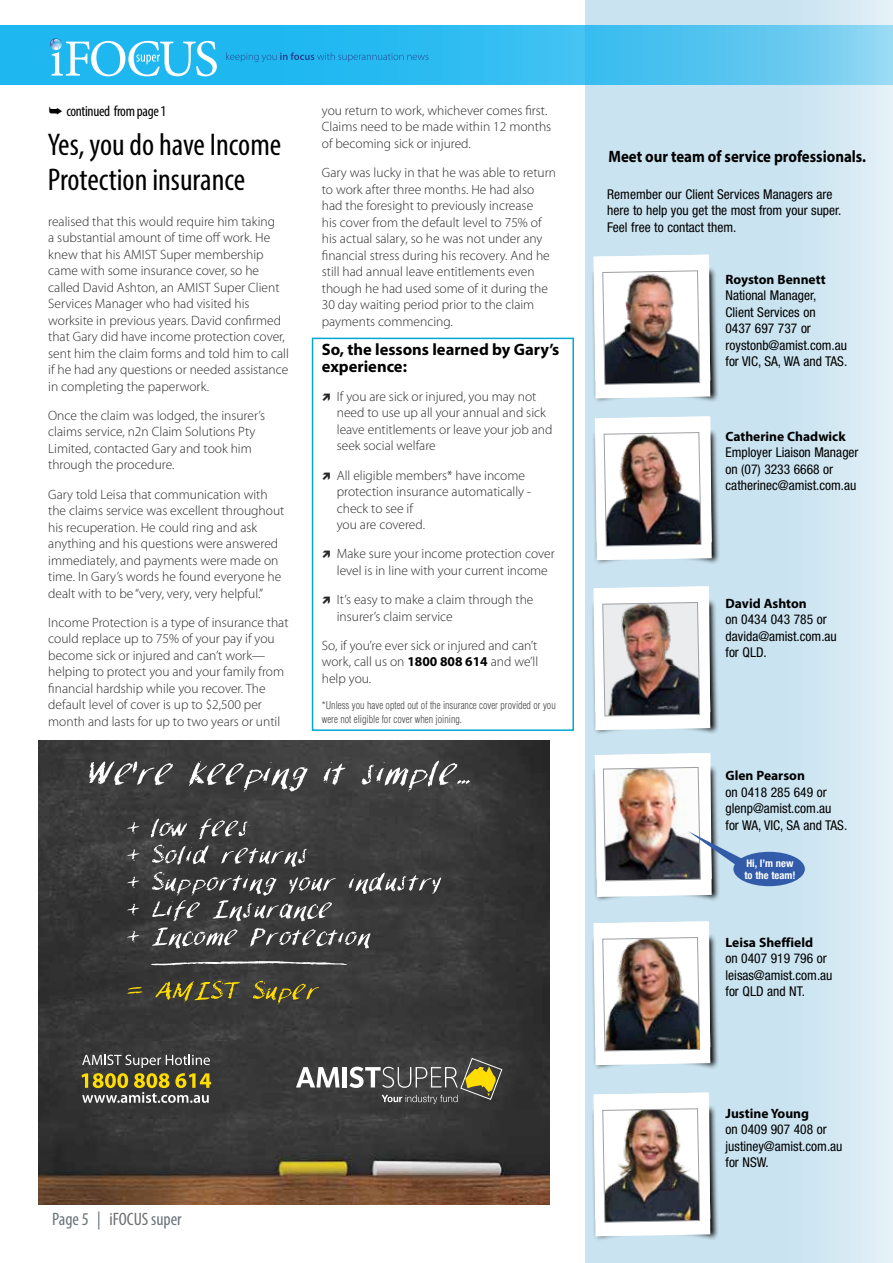
<style>
.page{position:relative;width:893px;height:1263px;background:#fff}
.page>*{position:absolute;margin:0;border:0;box-sizing:border-box;transform-origin:0 0}
.t1{font:condensed 31.5px/34.5px "Myriad Pro";color:#000}
.t2{font:condensed 18px "Myriad Pro";color:#6a747b}
.t3{font:700 16.5px/16.5px "Myriad Pro";color:#000}
.t4{font:700 16.5px "Myriad Pro";color:#000;scale:.9 1}
.t5{font:condensed 15px "Myriad Pro";letter-spacing:-.02em;color:#000}
.t6{font:300 13.5px/16.5px "Myriad Pro";color:#292829}
.t7{font:condensed 13.5px/16.5px "Helvetica Neue LT Std";color:#000}
.t8{font:700 13.5px "Myriad Pro";color:#000}
.t9{font:300 condensed 10.5px/13.5px "Helvetica";color:#414042;scale:.95 1}
.t10{font:700 condensed 10.5px/12px "Helvetica Neue LT Std";color:#fff}
.s1{font-weight:700;color:#000}
.s2{color:#6d6e71}
</style>
<div class="page">
<div style="left:586px;top:0;width:307px;height:1263px;background:linear-gradient(to right,#c4e0ee,#d8ebf4)"></div>
<svg style="left:592px;top:765px;width:128px;height:137px"></svg>
<svg style="left:591px;top:598px;width:128px;height:137px;background:#a5b9c4"></svg>
<img style="left:593px;top:586px;width:117px;height:144px">
<svg style="left:591px;top:266px;width:128px;height:137px;background:#a5b9c4"></svg>
<img style="left:593px;top:255px;width:117px;height:143px">
<svg style="left:591px;top:933px;width:128px;height:137px;background:#a5b9c4"></svg>
<img style="left:593px;top:921px;width:117px;height:144px">
<svg style="left:591px;top:1104px;width:128px;height:137px;background:#a5b9c4"></svg>
<img style="left:593px;top:1092px;width:117px;height:144px">
<svg style="left:592px;top:428px;width:128px;height:137px;background:#acc2cd"></svg>
<img style="left:595px;top:416px;width:117px;height:144px">
<svg style="left:0;top:26px;width:893px;height:59px;background:#3fbff0"></svg>
<svg style="left:50px;top:38px;width:167px;height:38px"></svg>
<svg style="left:226px;top:52px;width:202px;height:10px;background:#22a7e2"></svg>
<img style="left:38px;top:740px;width:511px;height:464px">
<svg style="left:296px;top:1067px;width:44px;height:20px"></svg>
<hr style="left:343px;top:1067px;width:4px;height:20px;background:#fff">
<svg style="left:349px;top:1057px;width:154px;height:47px;background:#626051"></svg>
<svg style="left:82px;top:1054px;width:129px;height:49px;background:#6e694a"></svg>
<svg style="left:89px;top:761px;width:84px;height:24px"></svg>
<svg style="left:189px;top:761px;width:119px;height:30px;background:#646464"></svg>
<svg style="left:323px;top:762px;width:22px;height:23px"></svg>
<svg style="left:361px;top:761px;width:109px;height:30px;background:#636363"></svg>
<svg style="left:127px;top:822px;width:12px;height:12px"></svg>
<svg style="left:127px;top:849px;width:12px;height:12px"></svg>
<svg style="left:127px;top:876px;width:12px;height:12px"></svg>
<svg style="left:349px;top:873px;width:92px;height:21px;background:#646464"></svg>
<svg style="left:127px;top:904px;width:12px;height:11px"></svg>
<svg style="left:151px;top:818px;width:185px;height:103px;background:#535353"></svg>
<svg style="left:127px;top:931px;width:12px;height:12px"></svg>
<svg style="left:152px;top:927px;width:85px;height:21px;background:#6a6a6a"></svg>
<svg style="left:250px;top:928px;width:120px;height:20px;background:#626262"></svg>
<svg style="left:127px;top:987px;width:16px;height:7px"></svg>
<svg style="left:155px;top:981px;width:85px;height:20px;background:#69612d"></svg>
<svg style="left:253px;top:981px;width:66px;height:23px;background:#5d5731"></svg>
<svg style="left:150px;top:961px;width:197px;height:4px"></svg>
<div style="left:312px;top:338px;width:262px;height:393px;border:2px solid #00a8d4"></div>
<div style="left:733px;top:852px;width:72px;height:34px;background:#325caa;border-radius:50%"></div>
<img style="left:595px;top:753px;width:162px;height:144px">
<p class="t5" style="left:49px;top:102px;width:119px">➥ continued from page 1</p>
<h1 class="t1" style="left:48px;top:127px;width:235px">Yes, you do have Income<br>Protection insurance</h1>
<p class="t6" style="left:48px;top:213px;width:242px">realised that this would require him taking<br>a substantial amount of time off work. He knew that his AMIST Super membership came with some insurance cover, so he called David Ashton, an AMIST Super Client Services Manager who had visited his worksite in previous years. David confirmed that Gary did have income protection cover, sent him the claim forms and told him to call if he had any questions or needed assistance in completing the paperwork.</p>
<p class="t6" style="left:48px;top:407px;width:218px">Once the claim was lodged, the insurer’s claims service, n2n Claim Solutions Pty Limited, contacted Gary and took him through the procedure.</p>
<p class="t6" style="left:48px;top:486px;width:238px">Gary told Leisa that communication with the claims service was excellent throughout his recuperation. He could ring and ask anything and his questions were answered immediately, and payments were made on time. In Gary’s words he found everyone he dealt with to be “very, very, very helpful.”</p>
<p class="t6" style="left:48px;top:614px;width:242px">Income Protection is a type of insurance that could replace up to 75% of your pay if you become sick or injured and can’t work— helping to protect you and your family from financial hardship while you recover. The default level of cover is up to $2,500 per month and lasts for up to two years or until</p>
<p class="t6" style="left:322px;top:102px;width:231px">you return to work, whichever comes first.<br>Claims need to be made within 12 months of becoming sick or injured.</p>
<p class="t6" style="left:322px;top:164px;width:236px">Gary was lucky in that he was able to return to work after three months. He had also had the foresight to previously increase<br>his cover from the default level to 75% of his actual salary, so he was not under any financial stress during his recovery. And he still had annual leave entitlements even though he had used some of it during the 30 day waiting period prior to the claim payments commencing.</p>
<p class="t3" style="left:322px;top:341px;width:239px">So, the lessons learned by Gary’s experience:</p>
<p class="t6" style="left:337px;top:388px;width:217px">If you are sick or injured, you may not need to use up all your annual and sick leave entitlements or leave your job and seek social welfare</p>
<p class="t6" style="left:337px;top:467px;width:196px">All eligible members* have income protection insurance automatically - check to see if<br>you are covered.</p>
<p class="t6" style="left:337px;top:545px;width:219px">Make sure your income protection cover level is in line with your current income</p>
<p class="t6" style="left:337px;top:591px;width:198px">It’s easy to make a claim through the insurer’s claim service</p>
<p class="t6" style="left:322px;top:637px;width:218px;text-align:justify">So, if you’re ever sick or injured and can’t work, call us on <span class="s1">1800 808 614</span> and we’ll help you.</p>
<p class="t9" style="left:322px;top:698px;width:248px">*Unless you have opted out of the insurance cover provided or you were not eligible for cover when joining.</p>
<h2 class="t2" style="left:52px;top:1208px;width:131px">Page 5 | <span class="s2">iFOCUS</span> super</h2>
<p class="t4" style="left:608px;top:145px;width:288px">Meet our team of service professionals.</p>
<p class="t7" style="left:607px;top:185px;width:236px">Remember our Client Services Managers are here to help you get the most from your super.<br>Feel free to contact them.</p>
<p class="t8" style="left:725px;top:270px;width:102px">Royston Bennett</p>
<p class="t7" style="left:725px;top:287px;width:123px">National Manager,<br>Client Services on<br>0437 697 737 or roystonb@amist.com.au for VIC, SA, WA and TAS.</p>
<p class="t8" style="left:725px;top:427px;width:122px">Catherine Chadwick</p>
<p class="t7" style="left:725px;top:444px;width:135px">Employer Liaison Manager on (07) 3233 6668 or catherinec@amist.com.au</p>
<p class="t8" style="left:725px;top:594px;width:83px">David Ashton</p>
<p class="t7" style="left:725px;top:611px;width:113px">on 0434 043 785 or davida@amist.com.au for QLD.</p>
<p class="t8" style="left:725px;top:767px;width:81px">Glen Pearson</p>
<p class="t7" style="left:725px;top:784px;width:123px">on 0418 285 649 or glenp@amist.com.au for WA, VIC, SA and TAS.</p>
<p class="t10" style="left:744px;top:857px;width:52px">Hi, I’m new to the team!</p>
<p class="t8" style="left:725px;top:933px;width:89px">Leisa Sheffield</p>
<p class="t7" style="left:725px;top:950px;width:108px">on 0407 919 796 or leisas@amist.com.au for QLD and NT.</p>
<p class="t8" style="left:725px;top:1104px;width:85px">Justine Young</p>
<p class="t7" style="left:725px;top:1121px;width:118px">on 0409 907 408 or justiney@amist.com.au for NSW.</p>
</div>
